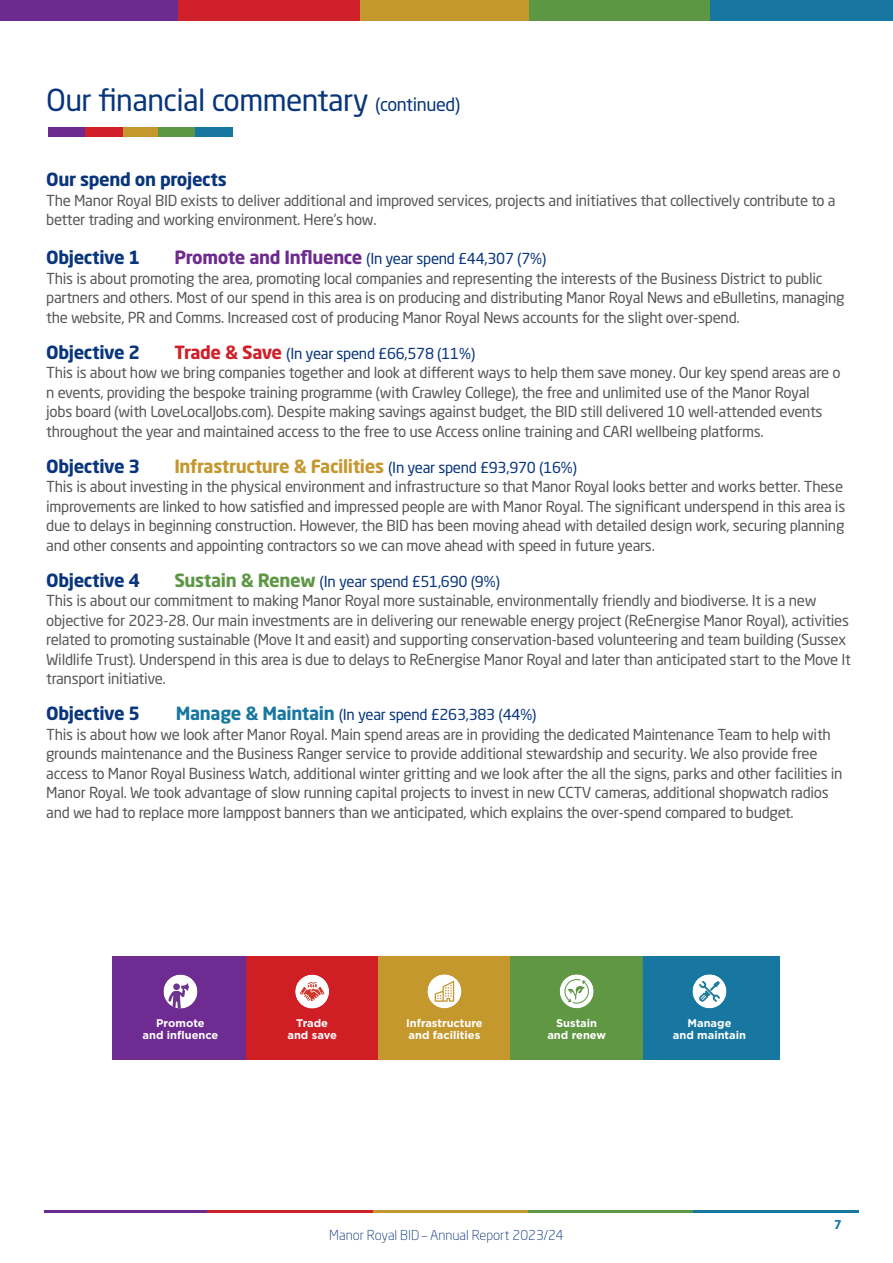
<style>
.page{position:relative;width:893px;height:1263px;background:#fff}
.page>*{position:absolute;margin:0;border:0;box-sizing:border-box;transform-origin:0 0}
.t1{font:30px "Neo Sans Std";letter-spacing:-.02em;color:#08357c}
.t2{font:700 18px "Neo Sans Std";letter-spacing:-.02em;color:#08357c}
.t3{font:700 18px "Neo Sans Std";letter-spacing:-.02em;color:#c5982e}
.t4{font:15px/19.5px "Neo Sans Std";letter-spacing:-.02em;color:#57585a}
.t5{font:300 13.5px "Neo Sans Std";color:#08357c}
.t6{font:700 12px "Neo Sans Std";color:#1877a0}
.t7{font:700 11.1px/12.1px "Gotham";color:#fff;text-align:center}
.s1{font-size:18px}
.s2{font-weight:700;font-size:18px;color:#6e2b8f}
.s3{color:#08357c}
.s4{font-weight:700;font-size:18px;color:#d02029}
.s5{font-weight:400;font-size:15px;color:#08357c}
.s6{font-weight:700;font-size:18px;color:#5e9743}
.s7{font-weight:700;font-size:18px;color:#1877a0}
</style>
<div class="page">
<div style="left:0;top:0;width:181px;height:20px;background:#6e2b8f"></div>
<div style="left:355px;top:0;width:181px;height:20px;background:#c5982e"></div>
<div style="left:178px;top:0;width:181px;height:20px;background:#d02029"></div>
<div style="left:530px;top:0;width:181px;height:20px;background:#5e9743"></div>
<div style="left:711px;top:0;width:182px;height:20px;background:#1877a0"></div>
<hr style="left:45px;top:1209px;width:165px;height:3px;background:#6e2b8f">
<hr style="left:369px;top:1209px;width:165px;height:3px;background:#c5982e">
<hr style="left:208px;top:1209px;width:165px;height:3px;background:#d02029">
<hr style="left:528px;top:1209px;width:166px;height:3px;background:#5e9743">
<hr style="left:694px;top:1209px;width:165px;height:3px;background:#1877a0">
<div style="left:48px;top:128px;width:37px;height:9px;background:#6e2b8f"></div>
<div style="left:121px;top:128px;width:38px;height:9px;background:#c5982e"></div>
<div style="left:85px;top:128px;width:37px;height:9px;background:#d02029"></div>
<div style="left:158px;top:128px;width:37px;height:9px;background:#5e9743"></div>
<div style="left:195px;top:128px;width:38px;height:9px;background:#1877a0"></div>
<div style="left:643px;top:957px;width:137px;height:103px;background:#1877a0"></div>
<div style="left:112px;top:957px;width:134px;height:103px;background:#6e2b91"></div>
<div style="left:246px;top:957px;width:132px;height:103px;background:#d01e25"></div>
<img style="left:246px;top:957px;width:1px;height:103px">
<div style="left:378px;top:957px;width:133px;height:103px;background:#c5982e"></div>
<div style="left:511px;top:957px;width:132px;height:103px;background:#5f9743"></div>
<div style="left:163px;top:974px;width:34px;height:34px;background:#fff;border-radius:50%"></div>
<svg style="left:168px;top:983px;width:24px;height:25px"></svg>
<div style="left:295px;top:974px;width:34px;height:34px;background:#fff;border-radius:50%"></div>
<svg style="left:300px;top:982px;width:25px;height:19px"></svg>
<div style="left:427px;top:974px;width:34px;height:34px;background:#fff;border-radius:50%"></div>
<svg style="left:435px;top:981px;width:19px;height:21px"></svg>
<div style="left:560px;top:974px;width:34px;height:34px;background:#fff;border-radius:50%"></div>
<svg style="left:564px;top:979px;width:25px;height:24px"></svg>
<div style="left:692px;top:974px;width:34px;height:34px;background:#fff;border-radius:50%"></div>
<svg style="left:699px;top:981px;width:21px;height:21px"></svg>
<h1 class="t1" style="left:46px;top:82px;width:416px">Our financial commentary <span class="s1">(continued)</span></h1>
<p class="t2" style="left:46px;top:168px;width:182px">Our spend on projects</p>
<p class="t4" style="left:46px;top:190px;width:791px">The Manor Royal BID exists to deliver additional and improved services, projects and initiatives that collectively contribute to a better trading and working environment. Here’s how.</p>
<p class="t2" style="left:46px;top:246px;width:95px">Objective 1</p>
<p class="t4" style="left:46px;top:249px;width:800px;text-indent:128px"><span class="s2">Promote and Influence</span> <span class="s3">(In year spend £44,307 (7%)<br></span>This is about promoting the area, promoting local companies and representing the interests of the Business District to public partners and others. Most of our spend in this area is on producing and distributing Manor Royal News and eBulletins, managing the website, PR and Comms. Increased cost of producing Manor Royal News accounts for the slight over-spend.</p>
<p class="t2" style="left:46px;top:340px;width:95px">Objective 2</p>
<p class="t4" style="left:46px;top:343px;width:796px;text-indent:128px"><span class="s4">Trade &amp; Save</span> <span class="s3">(In year spend £66,578 (11%)<br></span>This is about how we bring companies together and look at different ways to help them save money. Our key spend areas are o n events, providing the bespoke training programme (with Crawley College), the free and unlimited use of the Manor Royal<br>jobs board (with LoveLocalJobs.com). Despite making savings against budget, the BID still delivered 10 well-attended events throughout the year and maintained access to the free to use Access online training and CARI wellbeing platforms.</p>
<p class="t2" style="left:46px;top:454px;width:95px">Objective 3</p>
<p class="t3" style="left:174px;top:454px;width:404px">Infrastructure &amp; Facilities <span class="s5">(In year spend £93,970 (16%)</span></p>
<p class="t4" style="left:46px;top:477px;width:801px">This is about investing in the physical environment and infrastructure so that Manor Royal looks better and works better. These improvements are linked to how satisfied and impressed people are with Manor Royal. The significant underspend in this area is due to delays in beginning construction. However, the BID has been moving ahead with detailed design work, securing planning and other consents and appointing contractors so we can move ahead with speed in future years.</p>
<p class="t2" style="left:46px;top:568px;width:95px">Objective 4</p>
<p class="t4" style="left:46px;top:571px;width:806px;text-indent:128px"><span class="s6">Sustain &amp; Renew</span> <span class="s3">(In year spend £51,690 (9%)<br></span>This is about our commitment to making Manor Royal more sustainable, environmentally friendly and biodiverse. It is a new objective for 2023-28. Our main investments are in delivering our renewable energy project (ReEnergise Manor Royal), activities related to promoting sustainable (Move It and easit) and supporting conservation-based volunteering and team building (Sussex Wildlife Trust). Underspend in this area is due to delays to ReEnergise Manor Royal and later than anticipated start to the Move It transport initiative.</p>
<p class="t2" style="left:46px;top:702px;width:95px">Objective 5</p>
<p class="t4" style="left:46px;top:705px;width:798px;text-indent:130px"><span class="s7">Manage &amp; Maintain</span> <span class="s3">(In year spend £263,383 (44%)<br></span>This is about how we look after Manor Royal. Main spend areas are in providing the dedicated Maintenance Team to help with grounds maintenance and the Business Ranger service to provide additional stewardship and security. We also provide free access to Manor Royal Business Watch, additional winter gritting and we look after the all the signs, parks and other facilities in Manor Royal. We took advantage of slow running capital projects to invest in new CCTV cameras, additional shopwatch radios and we had to replace more lamppost banners than we anticipated, which explains the over-spend compared to budget.</p>
<p class="t7" style="left:143px;top:1017px;width:77px">Promote<br>and influence</p>
<p class="t7" style="left:287px;top:1017px;width:51px">Trade and save</p>
<p class="t7" style="left:406px;top:1017px;width:78px;text-align:left">Infrastructure and facilities</p>
<p class="t7" style="left:547px;top:1017px;width:60px">Sustain and renew</p>
<p class="t7" style="left:673px;top:1017px;width:75px">Manage<br>and maintain</p>
<p class="t5" style="left:329px;top:1227px;width:236px">Manor Royal BID – Annual Report 2023/24</p>
<p class="t6" style="left:834px;top:1217px;width:9px">7</p>
</div>
